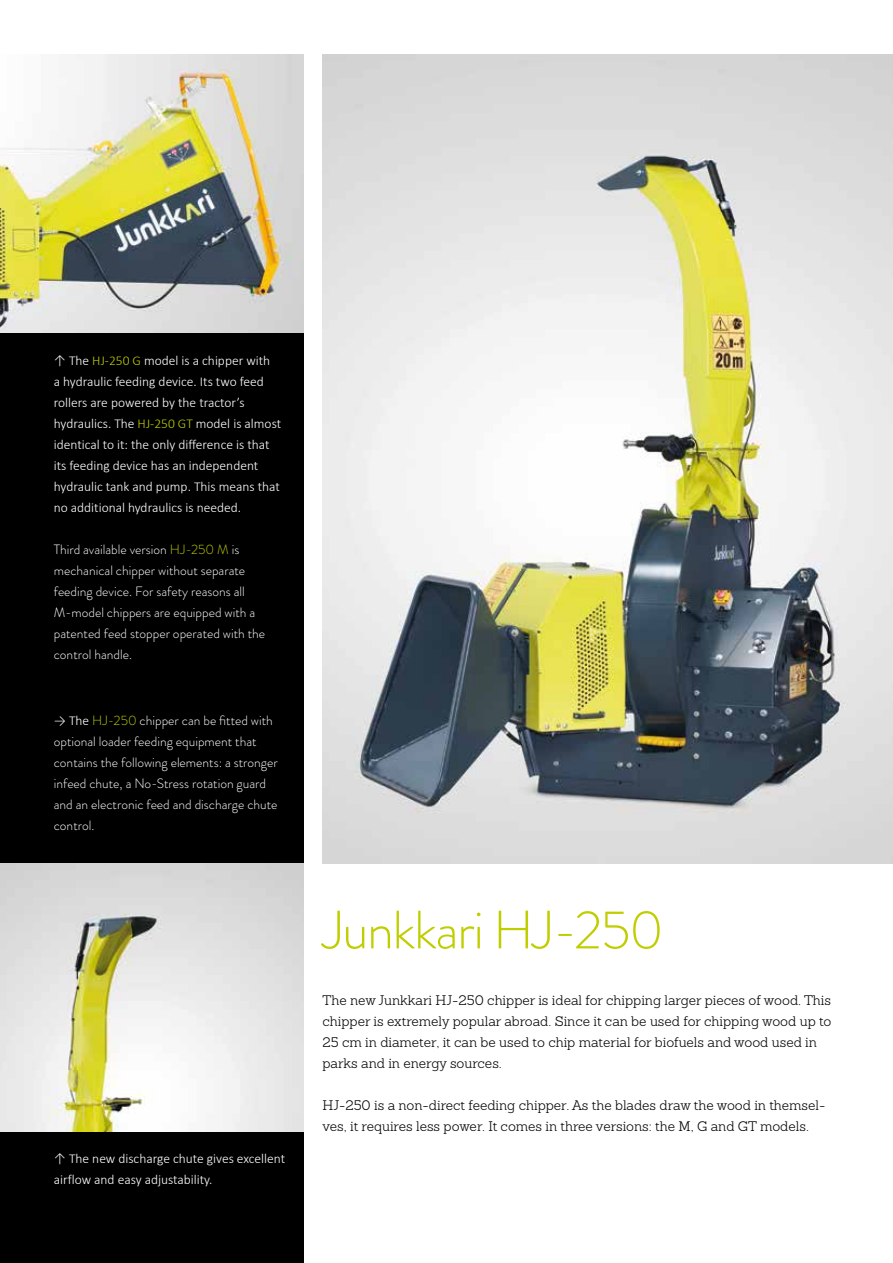
<style>
.page{position:relative;width:893px;height:1263px;background:#fff}
.page>*{position:absolute;margin:0;border:0;box-sizing:border-box;transform-origin:0 0}
.t1{font:300 54px "Brandon Grotesque";letter-spacing:-.025em;color:#c0ce00}
.t2{font:300 13.5px/21px "Brandon Grotesque";color:#fff}
.t3{font:300 13.5px/21px "Sanchez";color:#000}
.t4{font:300 13.5px/21px "Calibri";color:#fff}
.s1{color:#c0ce00}
.s2{font-family:"Calibri"}
</style>
<div class="page">
<img style="left:0;top:54px;width:304px;height:279px">
<div style="left:0;top:334px;width:304px;height:530px;background:#000"></div>
<div style="left:0;top:1132px;width:304px;height:131px;background:#000"></div>
<img style="left:322px;top:54px;width:571px;height:810px">
<img style="left:0;top:864px;width:304px;height:268px">
<p class="t4" style="left:54px;top:350px;width:229px">↑ The <span class="s1">HJ-250 G</span> model is a chipper with<br>a hydraulic feeding device. Its two feed rollers are powered by the tractor’s hydraulics. The <span class="s1">HJ-250 GT</span> model is almost identical to it: the only difference is that its feeding device has an independent hydraulic tank and pump. This means that no additional hydraulics is needed.</p>
<p class="t2" style="left:54px;top:539px;width:213px">Third available version <span class="s1">HJ-250 M</span> is mechanical chipper without separate feeding device. For safety reasons all M-model chippers are equipped with a patented feed stopper operated with the control handle.</p>
<p class="t2" style="left:54px;top:709px;width:226px"><span class="s2">→ The</span> <span class="s1">HJ-250</span> chipper can be fitted with optional loader feeding equipment that contains the following elements: a stronger infeed chute, a No-Stress rotation guard and an electronic feed and discharge chute control.</p>
<p class="t4" style="left:54px;top:1148px;width:233px">↑ The new discharge chute gives excellent airflow and easy adjustability.</p>
<h1 class="t1" style="left:322px;top:893px;width:343px">Junkkari HJ-250</h1>
<p class="t3" style="left:322px;top:989px;width:511px">The new Junkkari HJ-250 chipper is ideal for chipping larger pieces of wood. This chipper is extremely popular abroad. Since it can be used for chipping wood up to 25 cm in diameter, it can be used to chip material for biofuels and wood used in parks and in energy sources.</p>
<p class="t3" style="left:322px;top:1094px;width:504px">HJ-250 is a non-direct feeding chipper. As the blades draw the wood in themsel&shy;ves, it requires less power. It comes in three versions: the M, G and GT models.</p>
</div>
